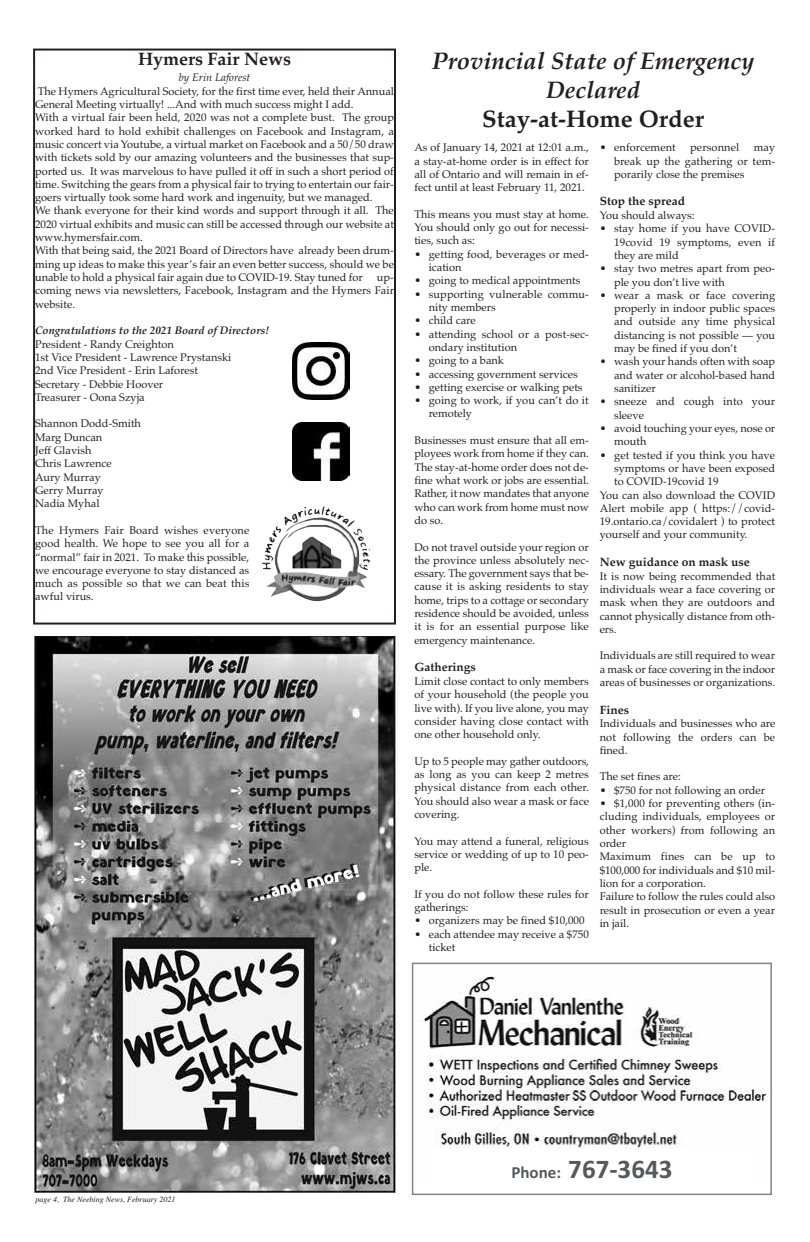
<style>
.page{position:relative;width:810px;height:1242px;background:#fff}
.page>*{position:absolute;margin:0;border:0;box-sizing:border-box;transform-origin:0 0}
.t1{font:700 27px "Calibri";color:#57585a}
.t2{font:italic 700 24px/29px "Palatino";color:#231f20;text-align:center}
.t3{font:700 24px "Palatino";color:#231f20}
.t4{font:700 18px "Palatino";color:#231f20}
.t5{font:700 12px "Palatino";color:#231f20}
.t6{font:11px/13.3px "Palatino";color:#231f20;text-align:justify}
.t7{font:italic 700 11px "Palatino";color:#231f20}
.t8{font:italic 11px "Palatino";color:#231f20}
.t9{font:italic 8px "Times";color:#231f20}
.s1{font-size:17px}
</style>
<div class="page">
<div style="left:33px;top:49px;width:363px;height:576px;border:2px solid #231f20"></div>
<img style="left:34px;top:636px;width:364px;height:558px">
<img style="left:419px;top:975px;width:350px;height:174px">
<div style="left:412px;top:963px;width:360px;height:232px;border:2px solid #808285"></div>
<img style="left:266px;top:506px;width:91px;height:95px">
<img style="left:292px;top:423px;width:58px;height:57px">
<img style="left:292px;top:342px;width:58px;height:58px">
<h3 class="t4" style="left:138px;top:52px;width:154px">Hymers Fair News</h3>
<p class="t8" style="left:179px;top:73px;width:73px">by Erin Laforest</p>
<p class="t6" style="left:35px;top:86px;width:361px;text-align:left">The Hymers Agricultural Society, for the first time ever, held their Annual General Meeting virtually! ...And with much success might I add.<br>With a virtual fair been held, 2020 was not a complete bust. The group worked hard to hold exhibit challenges on Facebook and Instagram, a music concert via Youtube, a virtual market on Facebook and a 50/50 draw with tickets sold by our amazing volunteers and the businesses that sup&shy;ported us. It was marvelous to have pulled it off in such a short period of time. Switching the gears from a physical fair to trying to entertain our fair&shy;goers virtually took some hard work and ingenuity, but we managed.<br>We thank everyone for their kind words and support through it all. The 2020 virtual exhibits and music can still be accessed through our website at www.hymersfair.com.<br>With that being said, the 2021 Board of Directors have already been drum&shy;ming up ideas to make this year’s fair an even better success, should we be unable to hold a physical fair again due to COVID-19. Stay tuned for</p>
<p class="t6" style="left:35px;top:272px;width:360px;text-indent:342px">up&shy;coming news via newsletters, Facebook, Instagram and the Hymers Fair website.</p>
<p class="t7" style="left:35px;top:326px;width:236px">Congratulations to the 2021 Board of Directors!</p>
<p class="t6" style="left:35px;top:338px;width:198px;text-align:left">President - Randy Creighton<br>1st Vice President - Lawrence Prystanski<br>2nd Vice President - Erin Laforest<br>Secretary - Debbie Hoover<br>Treasurer - Oona Szyja</p>
<p class="t6" style="left:35px;top:418px;width:107px;text-align:left">Shannon Dodd-Smith<br>Marg Duncan<br>Jeff Glavish<br>Chris Lawrence<br>Aury Murray<br>Gerry Murray<br>Nadia Myhal</p>
<p class="t6" style="left:35px;top:525px;width:216px">The Hymers Fair Board wishes everyone good health. We hope to see you all for a “normal” fair in 2021. To make this possible, we encourage everyone to stay distanced as much as possible so that we can beat this awful virus.</p>
<h2 class="t2" style="left:432px;top:49px;width:324px">Provincial State of Emergency<br>Declared</h2>
<h2 class="t3" style="left:482px;top:110px;width:223px">Stay-at-Home Order</h2>
<p class="t6" style="left:414px;top:142px;width:176px">As of January 14, 2021 at 12:01 a.m., a stay-at-home order is in effect for all of Ontario and will remain in ef&shy;fect until at least February 11, 2021.</p>
<p class="t6" style="left:414px;top:209px;width:176px">This means you must stay at home.<br>You should only go out for necessi&shy;ties, such as:</p>
<p class="t6" style="left:429px;top:249px;width:162px;text-indent:-14px">• getting food, beverages or med&shy;ication</p>
<p class="t6" style="left:414px;top:275px;width:168px">• going to medical appointments</p>
<p class="t6" style="left:429px;top:289px;width:162px;text-indent:-14px">• supporting vulnerable commu&shy;nity members</p>
<p class="t6" style="left:414px;top:315px;width:63px">• child care</p>
<p class="t6" style="left:429px;top:328px;width:162px;text-indent:-14px">• attending school or a post-sec&shy;ondary institution</p>
<p class="t6" style="left:414px;top:355px;width:91px">• going to a bank</p>
<p class="t6" style="left:414px;top:368px;width:165px">• accessing government services</p>
<p class="t6" style="left:414px;top:382px;width:170px">• getting exercise or walking pets</p>
<p class="t6" style="left:429px;top:395px;width:162px;text-indent:-14px">• going to work, if you can’t do it remotely</p>
<p class="t6" style="left:414px;top:435px;width:176px">Businesses must ensure that all em&shy;ployees work from home if they can.<br>The stay-at-home order does not de&shy;fine what work or jobs are essential.<br>Rather, it now mandates that anyone who can work from home must now do so.</p>
<p class="t6" style="left:414px;top:541px;width:176px">Do not travel outside your region or the province unless absolutely nec&shy;essary. The government says that be&shy;cause it is asking residents to stay home, trips to a cottage or secondary residence should be avoided, unless it is for an essential purpose like emergency maintenance.</p>
<p class="t5" style="left:414px;top:662px;width:63px">Gatherings</p>
<p class="t6" style="left:414px;top:676px;width:176px">Limit close contact to only members of your household (the people you live with). If you live alone, you may consider having close contact with one other household only.</p>
<p class="t6" style="left:414px;top:756px;width:176px">Up to 5 people may gather outdoors, as long as you can keep 2 metres physical distance from each other.<br>You should also wear a mask or face covering.</p>
<p class="t6" style="left:414px;top:835px;width:176px">You may attend a funeral, religious service or wedding of up to 10 peo&shy;ple.</p>
<p class="t6" style="left:414px;top:889px;width:176px">If you do not follow these rules for gatherings:</p>
<p class="t6" style="left:414px;top:915px;width:172px">• organizers may be fined $10,000</p>
<p class="t6" style="left:429px;top:929px;width:162px;text-indent:-14px">• each attendee may receive a $750 ticket</p>
<p class="t6" style="left:600px;top:142px;width:78px">• enforcement</p>
<p class="t6" style="left:690px;top:142px;width:51px">personnel</p>
<p class="t6" style="left:614px;top:142px;width:163px;text-indent:140px">may break up the gathering or tem&shy;porarily close the premises</p>
<p class="t5" style="left:600px;top:197px;width:87px">Stop the spread</p>
<p class="t6" style="left:600px;top:210px;width:96px">You should always:</p>
<p class="t6" style="left:614px;top:223px;width:163px;text-indent:-14px">• stay home if you have COVID-19covid 19 symptoms, even if they are mild</p>
<p class="t6" style="left:614px;top:263px;width:163px;text-indent:-14px">• stay two metres apart from peo&shy;ple you don’t live with</p>
<p class="t6" style="left:614px;top:290px;width:163px;text-indent:-14px">• wear a mask or face covering properly in indoor public spaces and outside any time physical distancing is not possible — you may be fined if you don’t</p>
<p class="t6" style="left:614px;top:356px;width:163px;text-indent:-14px">• wash your hands often with soap and water or alcohol-based hand sanitizer</p>
<p class="t6" style="left:614px;top:396px;width:163px;text-indent:-14px">• sneeze and cough into your sleeve</p>
<p class="t6" style="left:614px;top:423px;width:163px;text-indent:-14px">• avoid touching your eyes, nose or mouth</p>
<p class="t6" style="left:600px;top:449px;width:177px">• get tested if you think you have</p>
<p class="t6" style="left:614px;top:463px;width:163px">symptoms or have been exposed</p>
<p class="t6" style="left:614px;top:476px;width:106px">to COVID-19covid 19</p>
<p class="t6" style="left:600px;top:489px;width:177px">You can also download the COVID</p>
<p class="t6" style="left:600px;top:503px;width:177px">Alert mobile app ( https://covid-</p>
<p class="t6" style="left:600px;top:516px;width:177px">19.ontario.ca/covidalert ) to protect</p>
<p class="t6" style="left:600px;top:529px;width:149px">yourself and your community.</p>
<p class="t5" style="left:600px;top:557px;width:151px">New guidance on mask use</p>
<p class="t6" style="left:600px;top:570px;width:177px">It is now being recommended that individuals wear a face covering or mask when they are outdoors and cannot physically distance from oth&shy;ers.</p>
<p class="t6" style="left:600px;top:650px;width:177px">Individuals are still required to wear a mask or face covering in the indoor areas of businesses or organizations.</p>
<p class="t5" style="left:600px;top:705px;width:31px">Fines</p>
<p class="t6" style="left:600px;top:718px;width:177px">Individuals and businesses who are not following the orders can be fined.</p>
<p class="t6" style="left:600px;top:771px;width:83px">The set fines are:</p>
<p class="t6" style="left:600px;top:785px;width:167px">• $750 for not following an order</p>
<p class="t6" style="left:600px;top:798px;width:177px;text-align:left">• $1,000 for preventing others (in&shy;cluding individuals, employees or other workers) from following an order<br>Maximum fines can be up to $100,000 for individuals and $10 mil&shy;lion for a corporation.<br>Failure to follow the rules could also result in prosecution or even a year in jail.</p>
<p class="t9" style="left:36px;top:1197px;width:141px">page 4, The Neebing News, February 2021</p>
<h1 class="t1" style="left:511px;top:1160px;width:162px"><span class="s1">Phone:</span> 767‐3643</h1>
</div>
